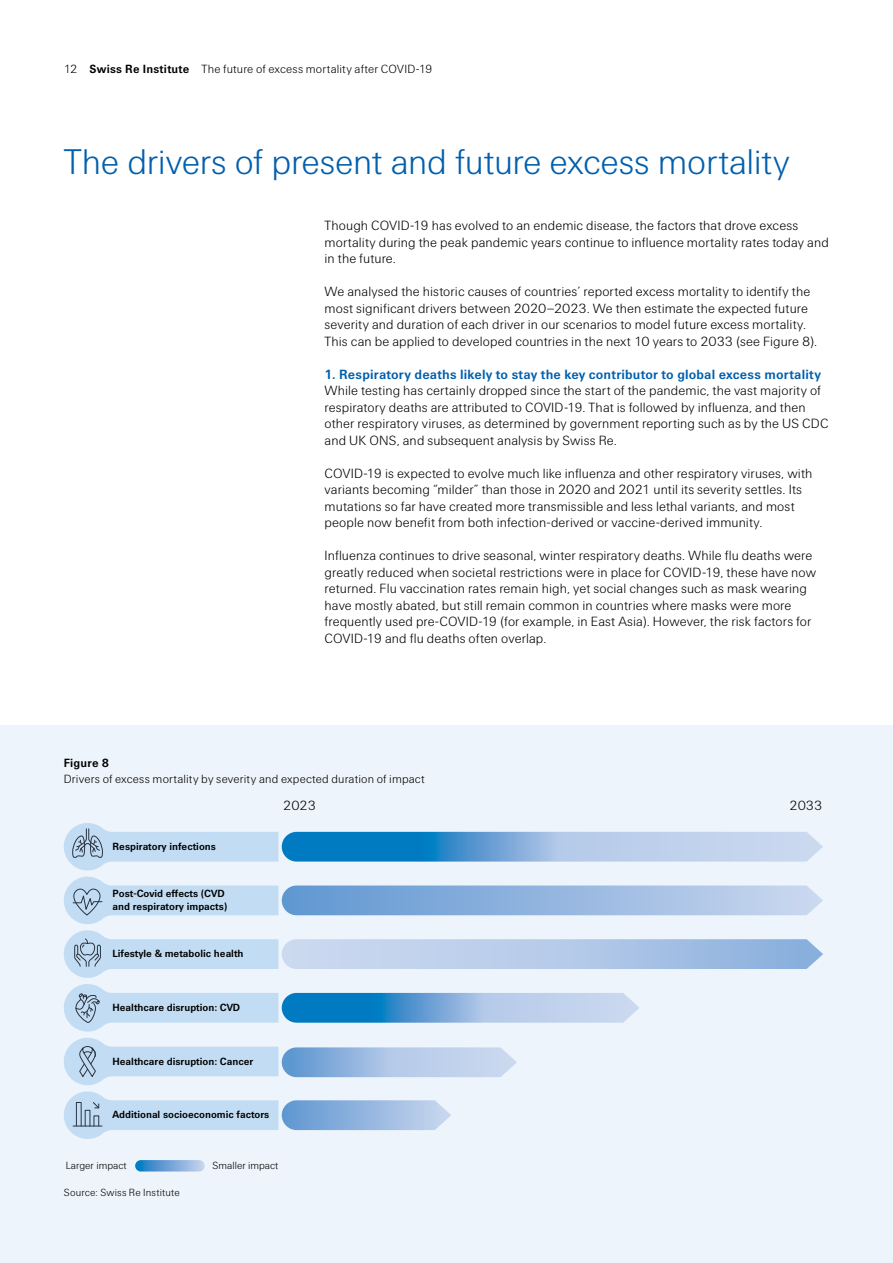
<style>
.page{position:relative;width:893px;height:1263px;background:#fff}
.page>*{position:absolute;margin:0;border:0;box-sizing:border-box;transform-origin:0 0}
.t1{font:300 36px "Swiss Re Sans OT";letter-spacing:-.01em;color:#005fae}
.t2{font:300 13.5px/16.5px "Swiss Re Sans OT";letter-spacing:.005em;color:#000}
.t3{font:700 13.5px "Swiss Re Sans OT";letter-spacing:.015em;color:#005fae}
.t4{font:300 12px "Swiss Re Sans OT";letter-spacing:.015em;color:#000}
.t5{font:700 12px "Swiss Re Sans OT";letter-spacing:.015em;color:#000}
.t6{font:700 10.5px/12.6px "Swiss Re Sans OT";color:#000}
.t7{font:300 10.5px "Swiss Re Sans OT";color:#000}
.t8{font:300 10.5px "Swiss Re Sans OT";letter-spacing:.02em;color:#000}
.s1{font-weight:700}
</style>
<div class="page">
<div style="left:0;top:725px;width:893px;height:538px;background:#edf4fb"></div>
<svg style="left:64px;top:876px;width:759px;height:48px"></svg>
<svg style="left:64px;top:823px;width:759px;height:47px"></svg>
<svg style="left:64px;top:1091px;width:387px;height:48px"></svg>
<svg style="left:64px;top:930px;width:759px;height:101px"></svg>
<svg style="left:64px;top:1037px;width:453px;height:48px"></svg>
<svg style="left:135px;top:1160px;width:70px;height:11px"></svg>
<p class="t4" style="left:64px;top:62px;width:370px">12 <span class="s1">Swiss Re Institute</span> The future of excess mortality after COVID-19</p>
<h1 class="t1" style="left:64px;top:142px;width:727px">The drivers of present and future excess mortality</h1>
<p class="t2" style="left:325px;top:218px;width:506px">Though COVID-19 has evolved to an endemic disease, the factors that drove excess mortality during the peak pandemic years continue to influence mortality rates today and in the future.</p>
<p class="t2" style="left:325px;top:284px;width:494px">We analysed the historic causes of countries’ reported excess mortality to identify the most significant drivers between 2020–2023. We then estimate the expected future severity and duration of each driver in our scenarios to model future excess mortality.<br>This can be applied to developed countries in the next 10 years to 2033 (see Figure 8).</p>
<p class="t3" style="left:325px;top:366px;width:498px">1. Respiratory deaths likely to stay the key contributor to global excess mortality</p>
<p class="t2" style="left:325px;top:383px;width:505px">While testing has certainly dropped since the start of the pandemic, the vast majority of respiratory deaths are attributed to COVID-19. That is followed by influenza, and then other respiratory viruses, as determined by government reporting such as by the US CDC and UK ONS, and subsequent analysis by Swiss Re.</p>
<p class="t2" style="left:325px;top:465px;width:489px">COVID-19 is expected to evolve much like influenza and other respiratory viruses, with variants becoming “milder” than those in 2020 and 2021 until its severity settles. Its mutations so far have created more transmissible and less lethal variants, and most people now benefit from both infection-derived or vaccine-derived immunity.</p>
<p class="t2" style="left:325px;top:548px;width:493px">Influenza continues to drive seasonal, winter respiratory deaths. While flu deaths were greatly reduced when societal restrictions were in place for COVID-19, these have now returned. Flu vaccination rates remain high, yet social changes such as mask wearing have mostly abated, but still remain common in countries where masks were more frequently used pre-COVID-19 (for example, in East Asia). However, the risk factors for COVID-19 and flu deaths often overlap.</p>
<p class="t5" style="left:64px;top:755px;width:47px">Figure 8</p>
<p class="t4" style="left:64px;top:772px;width:362px">Drivers of excess mortality by severity and expected duration of impact</p>
<p class="t6" style="left:113px;top:840px;width:105px">Respiratory infections</p>
<p class="t6" style="left:113px;top:887px;width:116px">Post-Covid effects (CVD and respiratory impacts)</p>
<p class="t6" style="left:113px;top:947px;width:133px">Lifestyle &amp; metabolic health</p>
<p class="t2" style="left:283px;top:798px;width:34px">2023</p>
<p class="t6" style="left:113px;top:1001px;width:129px">Healthcare disruption: CVD</p>
<p class="t6" style="left:113px;top:1055px;width:142px">Healthcare disruption: Cancer</p>
<p class="t6" style="left:113px;top:1108px;width:158px">Additional socioeconomic factors</p>
<p class="t7" style="left:66px;top:1159px;width:62px">Larger impact</p>
<p class="t7" style="left:213px;top:1159px;width:67px">Smaller impact</p>
<p class="t8" style="left:64px;top:1186px;width:118px">Source: Swiss Re Institute</p>
<p class="t2" style="left:789px;top:798px;width:34px">2033</p>
</div>
